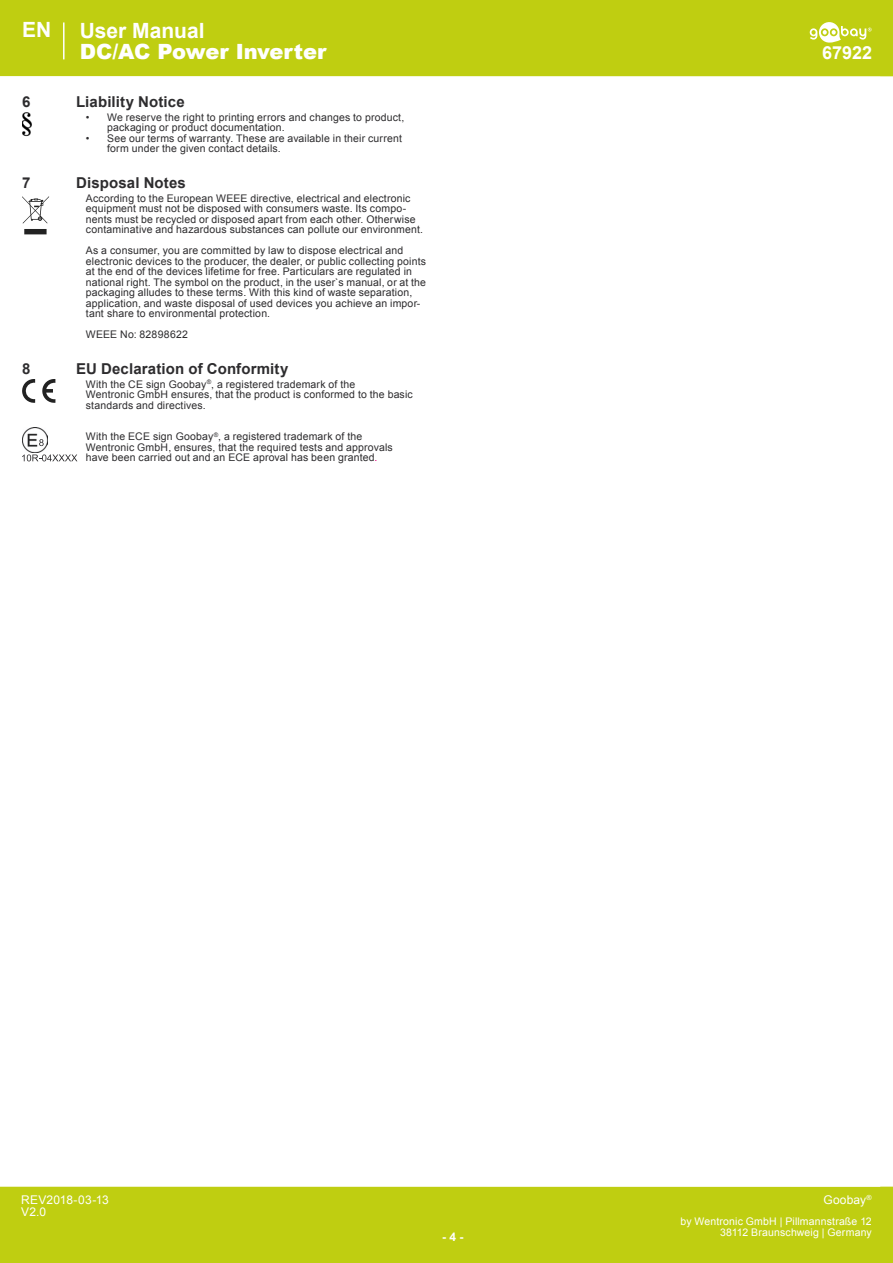
<style>
.page{position:relative;width:893px;height:1263px;background:#fff}
.page>*{position:absolute;margin:0;border:0;box-sizing:border-box;transform-origin:0 0}
.t1{font:900 21px "Arial";color:#fff}
.t2{font:700 21px "Arial";color:#fff}
.t3{font:700 18px "Arial";color:#fff}
.t4{font:700 15px "Arial";letter-spacing:.01em;color:#2d2c2e}
.t5{font:12px/12px "Arial";letter-spacing:.01em;color:#fff}
.t6{font:700 12px "Arial";color:#fff}
.t7{font:10.5px/10.5px "Arial";letter-spacing:.015em;color:#2d2c2e}
.t8{font:10.5px/10.5px "Arial";letter-spacing:.015em;color:#fff;text-align:right}
.s1{color:#e3007e}
</style>
<div class="page">
<div style="left:0;top:1187px;width:893px;height:76px;background:#bfce11"></div>
<div style="left:0;top:0;width:893px;height:76px;background:#bfce11"></div>
<hr style="left:63px;top:22px;width:2px;height:37px;background:#fff">
<svg style="left:810px;top:22px;width:62px;height:21px"></svg>
<img style="left:22px;top:112px;width:10px;height:25px">
<svg style="left:22px;top:196px;width:27px;height:38px"></svg>
<svg style="left:22px;top:379px;width:13px;height:24px"></svg>
<svg style="left:42px;top:379px;width:13px;height:24px"></svg>
<img style="left:22px;top:427px;width:26px;height:26px">
<svg style="left:39px;top:439px;width:5px;height:7px"></svg>
<svg style="left:22px;top:454px;width:55px;height:7px"></svg>
<h1 class="t2" style="left:22px;top:15px;width:31px">EN</h1>
<h1 class="t2" style="left:80px;top:15px;width:126px">User Manual</h1>
<h1 class="t1" style="left:80px;top:36px;width:248px">DC/AC Power Inverter</h1>
<h3 class="t4" style="left:22px;top:92px;width:10px">6</h3>
<h3 class="t4" style="left:76px;top:92px;width:110px">Liability Notice</h3>
<p class="t7" style="left:107px;top:112px;width:299px;text-indent:-21px">• We reserve the right to printing errors and changes to product, packaging or product documentation.</p>
<p class="t7" style="left:107px;top:133px;width:296px;text-indent:-21px">• See our terms of warranty. These are available in their current form under the given contact details.</p>
<h3 class="t4" style="left:22px;top:173px;width:10px">7</h3>
<h3 class="t4" style="left:76px;top:173px;width:111px">Disposal Notes</h3>
<p class="t7" style="left:86px;top:193px;width:339px">According to the European WEEE directive, electrical and electronic equipment must not be disposed with consumers waste. Its compo&shy;nents must be recycled or disposed apart from each other. Otherwise contaminative and hazardous substances can pollute our environment.</p>
<p class="t7" style="left:86px;top:245px;width:342px">As a consumer, you are committed by law to dispose electrical and electronic devices to the producer, the dealer, or public collecting points at the end of the devices lifetime for free. Particulars are regulated in national right. The symbol on the product, in the user`s manual, or at the packaging alludes to these terms. With this kind of waste separation, application, and waste disposal of used devices you achieve an impor&shy;tant share to environmental protection.</p>
<p class="t7" style="left:86px;top:329px;width:104px">WEEE No: 82898622</p>
<h3 class="t4" style="left:22px;top:359px;width:10px">8</h3>
<h3 class="t4" style="left:76px;top:359px;width:214px">EU Declaration of Conformity</h3>
<p class="t7" style="left:86px;top:379px;width:328px">With the CE sign Goobay<sup>®</sup>, a registered trademark of the<br>Wentronic GmbH ensures, that the product is conformed to the basic standards and directives.</p>
<p class="t7" style="left:86px;top:431px;width:308px">With the ECE sign Goobay<sup>®</sup>, a registered trademark of the<br>Wentronic GmbH, ensures, that the required tests and approvals have been carried out and an ECE aproval has been granted<span class="s1">.</span></p>
<h2 class="t3" style="left:822px;top:40px;width:52px">67922</h2>
<p class="t5" style="left:21px;top:1194px;width:89px">REV2018-03-13<br>V2.0</p>
<p class="t6" style="left:442px;top:1228px;width:23px">- 4 -</p>
<p class="t5" style="left:823px;top:1194px;width:50px">Goobay<sup>®</sup></p>
<p class="t8" style="left:681px;top:1216px;width:193px">by Wentronic GmbH | Pillmannstraße 12<br>38112 Braunschweig | Germany</p>
</div>
